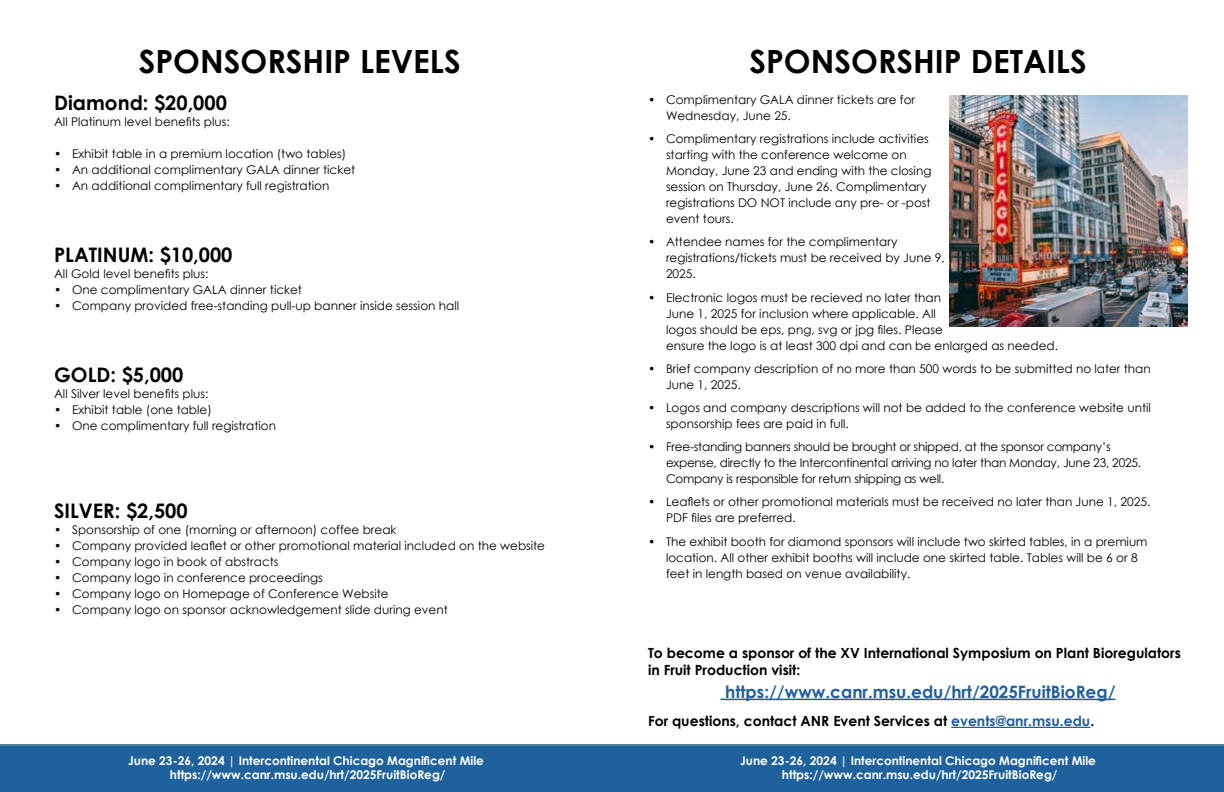
<style>
.page{position:relative;width:1224px;height:792px;background:#fff}
.page>*{position:absolute;margin:0;border:0;box-sizing:border-box;transform-origin:0 0}
.t1{font:700 32px "Century Gothic";color:#000}
.t2{font:700 20px "Century Gothic";color:#000}
.t3{font:700 17px "Century Gothic";color:#215e9e}
.t4{font:700 14px/16.8px "Century Gothic";color:#000}
.t5{font:12px/16px "Century Gothic";color:#000}
.t6{font:700 12px/14.4px "Century Gothic";color:#fff;text-align:center}
.t7{font:12px/16px "Century Gothic";letter-spacing:-.02em;color:#000}
.s1{color:#215e9e}
</style>
<div class="page">
<img style="left:950px;top:95px;width:238px;height:232px">
<div style="left:0;top:744px;width:1224px;height:48px;background:#1f619d"></div>
<hr style="left:951px;top:727px;width:139px;height:1px;background:#215e9e">
<hr style="left:720px;top:699px;width:396px;height:1px;background:#215e9e">
<h1 class="t1" style="left:139px;top:37px;width:323px">SPONSORSHIP LEVELS</h1>
<h2 class="t2" style="left:54px;top:88px;width:174px">Diamond: $20,000</h2>
<p class="t5" style="left:54px;top:114px;width:177px">All Platinum level benefits plus:</p>
<p class="t5" style="left:54px;top:146px;width:294px">• Exhibit table in a premium location (two tables)</p>
<p class="t5" style="left:54px;top:162px;width:303px">• An additional complimentary GALA dinner ticket</p>
<p class="t5" style="left:54px;top:178px;width:277px">• An additional complimentary full registration</p>
<h2 class="t2" style="left:54px;top:240px;width:180px">PLATINUM: $10,000</h2>
<p class="t5" style="left:54px;top:266px;width:156px">All Gold level benefits plus:</p>
<p class="t5" style="left:54px;top:282px;width:249px">• One complimentary GALA dinner ticket</p>
<p class="t5" style="left:54px;top:298px;width:407px">• Company provided free-standing pull-up banner inside session hall</p>
<h2 class="t2" style="left:54px;top:360px;width:131px">GOLD: $5,000</h2>
<p class="t5" style="left:54px;top:386px;width:156px">All Silver level benefits plus:</p>
<p class="t5" style="left:54px;top:402px;width:159px">• Exhibit table (one table)</p>
<p class="t5" style="left:54px;top:418px;width:223px">• One complimentary full registration</p>
<h2 class="t2" style="left:54px;top:496px;width:135px">SILVER: $2,500</h2>
<p class="t5" style="left:54px;top:522px;width:344px">• Sponsorship of one (morning or afternoon) coffee break</p>
<p class="t5" style="left:54px;top:538px;width:493px">• Company provided leaflet or other promotional material included on the website</p>
<p class="t5" style="left:54px;top:554px;width:226px">• Company logo in book of abstracts</p>
<p class="t5" style="left:54px;top:570px;width:270px">• Company logo in conference proceedings</p>
<p class="t5" style="left:54px;top:586px;width:336px">• Company logo on Homepage of Conference Website</p>
<p class="t5" style="left:54px;top:602px;width:395px">• Company logo on sponsor acknowledgement slide during event</p>
<h1 class="t1" style="left:749px;top:37px;width:339px">SPONSORSHIP DETAILS</h1>
<p class="t5" style="left:666px;top:92px;width:251px;text-indent:-18px">• Complimentary GALA dinner tickets are for<br>Wednesday, June 25.</p>
<p class="t5" style="left:666px;top:131px;width:267px;text-indent:-18px">• Complimentary registrations include activities starting with the conference welcome on Monday, June 23 and ending with the closing session on Thursday, June 26. Complimentary registrations DO NOT include any pre- or -post event tours.</p>
<p class="t5" style="left:666px;top:234px;width:280px;text-indent:-18px">• Attendee names for the complimentary registrations/tickets must be received by June 9,<br>2025.</p>
<p class="t5" style="left:666px;top:289px;width:394px;text-indent:-18px">• Electronic logos must be recieved no later than<br>June 1, 2025 for inclusion where applicable. All<br>logos should be eps, png, svg or jpg files. Please<br>ensure the logo is at least 300 dpi and can be enlarged as needed.</p>
<p class="t5" style="left:666px;top:360px;width:486px;text-indent:-18px">• Brief company description of no more than 500 words to be submitted no later than<br>June 1, 2025.</p>
<p class="t5" style="left:666px;top:399px;width:486px;text-indent:-18px">• Logos and company descriptions will not be added to the conference website until sponsorship fees are paid in full.</p>
<p class="t7" style="left:666px;top:439px;width:477px;text-indent:-18px">• Free-standing banners should be brought or shipped, at the sponsor company’s expense, directly to the Intercontinental arriving no later than Monday, June 23, 2025.<br>Company is responsible for return shipping as well.</p>
<p class="t5" style="left:666px;top:494px;width:486px;text-indent:-18px">• Leaflets or other promotional materials must be received no later than June 1, 2025.<br>PDF files are preferred.</p>
<p class="t5" style="left:666px;top:533px;width:483px;text-indent:-18px">• The exhibit booth for diamond sponsors will include two skirted tables, in a premium location. All other exhibit booths will include one skirted table. Tables will be 6 or 8 feet in length based on venue availability.</p>
<p class="t4" style="left:648px;top:644px;width:534px">To become a sponsor of the XV International Symposium on Plant Bioregulators in Fruit Production visit:</p>
<h3 class="t3" style="left:725px;top:679px;width:392px">https://www.canr.msu.edu/hrt/2025FruitBioReg/</h3>
<p class="t4" style="left:648px;top:712px;width:448px">For questions, contact ANR Event Services at <span class="s1">events@anr.msu.edu</span>.</p>
<p class="t6" style="left:128px;top:753px;width:357px">June 23-26, 2024 | Intercontinental Chicago Magnificent Mile https://www.canr.msu.edu/hrt/2025FruitBioReg/</p>
<p class="t6" style="left:740px;top:753px;width:357px">June 23-26, 2024 | Intercontinental Chicago Magnificent Mile https://www.canr.msu.edu/hrt/2025FruitBioReg/</p>
</div>
